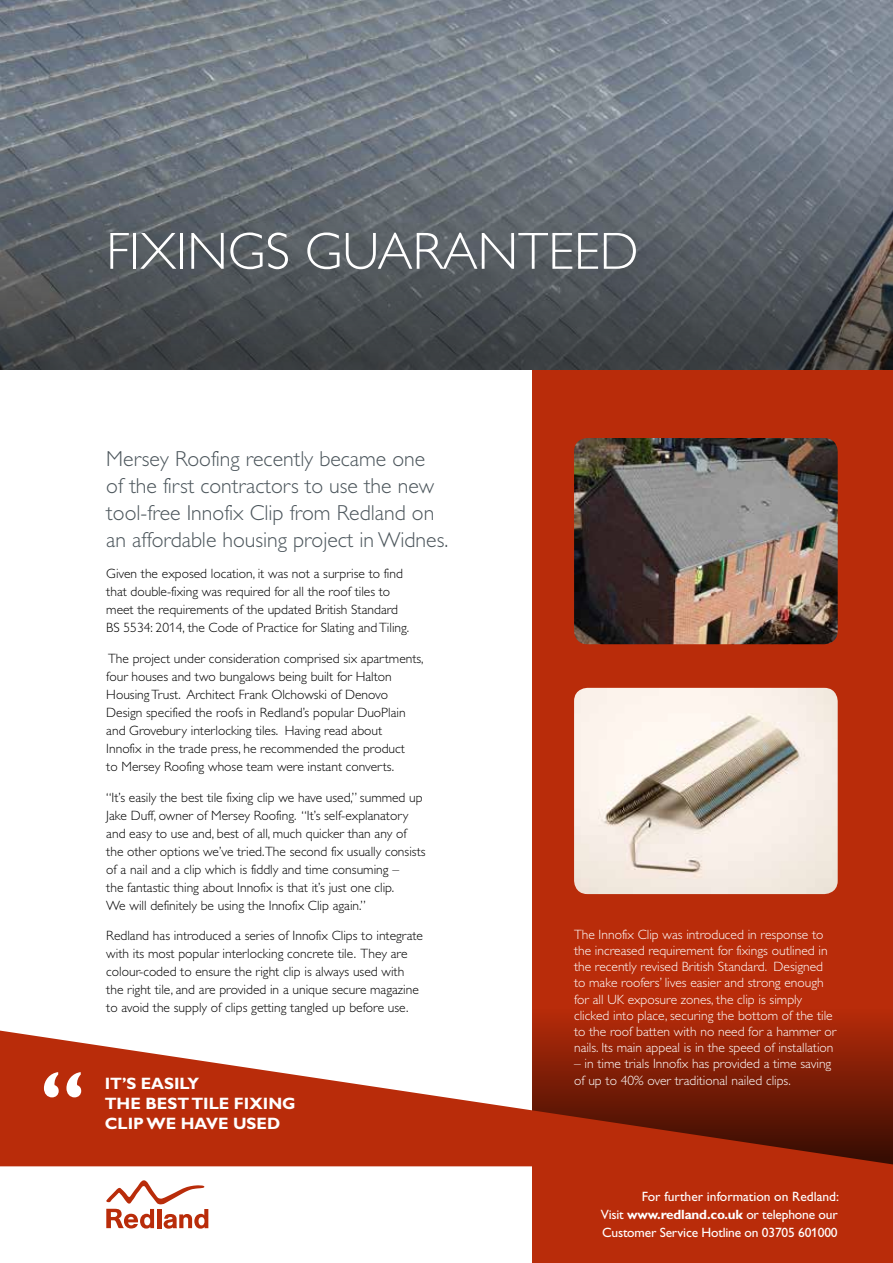
<style>
.page{position:relative;width:893px;height:1263px;background:#fff}
.page>*{position:absolute;margin:0;border:0;box-sizing:border-box;transform-origin:0 0}
.t1{font:700 81px "Gill Alt One";color:#fff}
.t2{font:300 52.5px "Gill Alt One";color:#fff}
.t3{font:300 21.75px/27px "Gill Alt One";color:#4c565c}
.t4{font:700 16.5px/19.8px "Gill Alt One";color:#fff}
.t5{font:300 13.5px/18px "Gill Alt One";color:#000}
.t6{font:300 13.5px/16.2px "Gill Alt One";color:#fff}
.t7{font:13.5px/18px "Gill Alt One";letter-spacing:-.015em;color:#fff;text-align:justify}
.s1{font-weight:700}
</style>
<div class="page">
<img style="left:0;top:0;width:893px;height:120px">
<svg style="left:0;top:120px;width:893px;height:250px;background:#595f65"></svg>
<div style="left:532px;top:1165px;width:361px;height:98px;background:#b92c0a"></div>
<div style="left:532px;top:370px;width:361px;height:795px;background:#b92c0a"></div>
<div style="left:532px;top:1005px;width:361px;height:160px;background:#b02909"></div>
<img style="left:574px;top:438px;width:264px;height:206px">
<svg style="left:106px;top:1180px;width:102px;height:49px"></svg>
<img style="left:574px;top:688px;width:264px;height:206px">
<svg style="left:0;top:1030px;width:893px;height:136px;fill:#b92c0a"></svg>
<h2 class="t2" style="left:106px;top:222px;width:534px">FIXINGS GUARANTEED</h2>
<h3 class="t3" style="left:106px;top:446px;width:343px">Mersey Roofing recently became one<br>of the first contractors to use the new tool-free Innofix Clip from Redland on an affordable housing project in Widnes.</h3>
<p class="t5" style="left:106px;top:565px;width:305px">Given the exposed location, it was not a surprise to find that double-fixing was required for all the roof tiles to meet the requirements of the updated British Standard BS 5534: 2014, the Code of Practice for Slating and Tiling.</p>
<p class="t5" style="left:106px;top:649px;width:319px">The project under consideration comprised six apartments, four houses and two bungalows being built for Halton Housing Trust. Architect Frank Olchowski of Denovo Design specified the roofs in Redland’s popular DuoPlain and Grovebury interlocking tiles. Having read about<br>Innofix in the trade press, he recommended the product<br>to Mersey Roofing whose team were instant converts.</p>
<p class="t5" style="left:106px;top:788px;width:321px">“It’s easily the best tile fixing clip we have used,” summed up Jake Duff, owner of Mersey Roofing. “It’s self-explanatory and easy to use and, best of all, much quicker than any of the other options we’ve tried.The second fix usually consists of a nail and a clip which is fiddly and time consuming –<br>the fantastic thing about Innofix is that it’s just one clip.<br>We will definitely be using the Innofix Clip again.”</p>
<p class="t5" style="left:106px;top:927px;width:318px">Redland has introduced a series of Innofix Clips to integrate with its most popular interlocking concrete tile. They are colour-coded to ensure the right clip is always used with the right tile, and are provided in a unique secure magazine to avoid the supply of clips getting tangled up before use.</p>
<h1 class="t1" style="left:39px;top:1053px;width:47px">“</h1>
<p class="t4" style="left:105px;top:1073px;width:192px">IT’S EASILY<br>THE BEST TILE FIXING<br>CLIP WE HAVE USED</p>
<p class="t6" style="left:574px;top:926px;width:264px">The Innofix Clip was introduced in response to the increased requirement for fixings outlined in the recently revised British Standard. Designed to make roofers’ lives easier and strong enough for all UK exposure zones, the clip is simply clicked into place, securing the bottom of the tile to the roof batten with no need for a hammer or nails. Its main appeal is in the speed of installation</p>
<p class="t6" style="left:574px;top:1056px;width:259px">– in time trials Innofix has provided a time saving of up to 40% over traditional nailed clips.</p>
<p class="t7" style="left:601px;top:1188px;width:240px;text-indent:41px">For further information on Redland:<br>Visit <span class="s1">www.redland.co.uk</span> or telephone our Customer Service Hotline on 03705 601000</p>
</div>
